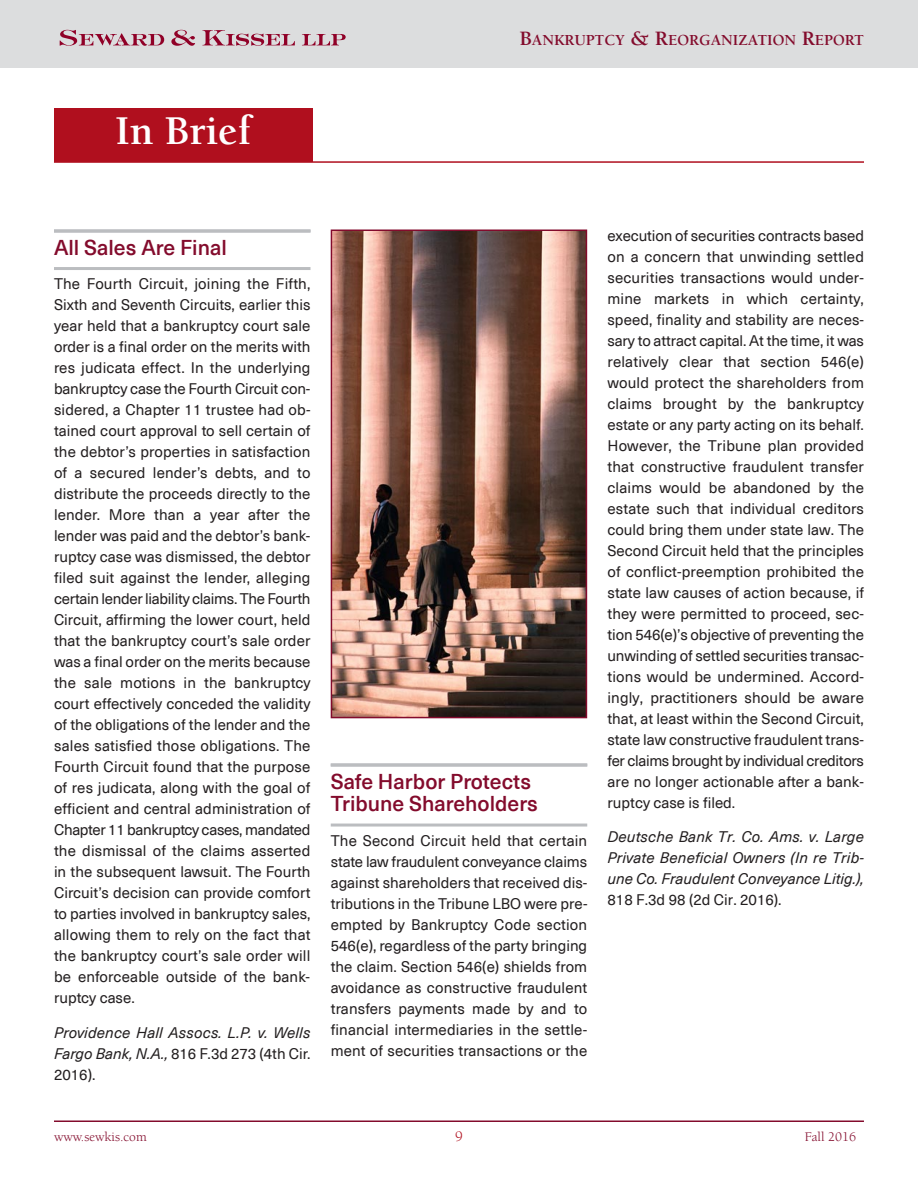
<style>
.page{position:relative;width:918px;height:1188px;background:#fff}
.page>*{position:absolute;margin:0;border:0;box-sizing:border-box;transform-origin:0 0}
.t1{font:700 42px "Berkeley";color:#fff}
.t2{font:500 21px/22.5px "Neue Haas Unica Pro";color:#830b2c}
.t3{font:700 15.75px "Berkeley";color:#830b2c}
.t4{font:15px/21px "Neue Haas Unica Pro";letter-spacing:.005em;color:#231f20;text-align:justify}
.t5{font:italic 15px/21px "Neue Haas Unica Pro";letter-spacing:.01em;color:#231f20;text-align:justify}
.t6{font:15px "Berkeley";color:#b00f1e}
.t7{font:13.5px "Berkeley";color:#830b2c}
.s1{font-size:21px}
.s2{font-style:normal}
</style>
<div class="page">
<div style="left:0;top:0;width:918px;height:68px;background:#dcddde"></div>
<hr style="left:54px;top:230px;width:256px;height:2px;background:#bbbdc0">
<hr style="left:54px;top:267px;width:256px;height:3px;background:#bbbdc0">
<hr style="left:331px;top:764px;width:256px;height:2px;background:#bbbdc0">
<hr style="left:331px;top:824px;width:256px;height:3px;background:#bbbdc0">
<div style="left:54px;top:108px;width:258px;height:54px;background:#b00f1e"></div>
<svg style="left:60px;top:30px;width:104px;height:16px"></svg>
<svg style="left:171px;top:30px;width:24px;height:16px"></svg>
<svg style="left:202px;top:30px;width:93px;height:16px"></svg>
<svg style="left:302px;top:34px;width:44px;height:11px"></svg>
<hr style="left:54px;top:1120px;width:810px;height:2px;background:#830b2c">
<hr style="left:54px;top:161px;width:810px;height:2px;background:#b00f1e">
<img style="left:334px;top:233px;width:250px;height:482px">
<div style="left:331px;top:230px;width:256px;height:488px;border:2px solid #830b2c"></div>
<h1 class="t1" style="left:115px;top:115px;width:137px">In Brief</h1>
<p class="t3" style="left:520px;top:34px;width:346px"><span class="s1">B</span>ANKRUPTCY <span class="s1">&amp; R</span>EORGANIZATION <span class="s1">R</span>EPORT</p>
<h2 class="t2" style="left:54px;top:235px;width:174px">All Sales Are Final</h2>
<p class="t4" style="left:54px;top:272px;width:258px">The Fourth Circuit, joining the Fifth, Sixth and Seventh Circuits, earlier this year held that a bankruptcy court sale order is a final order on the merits with res judicata effect. In the underlying bankruptcy case the Fourth Circuit con&shy;sidered, a Chapter 11 trustee had ob&shy;tained court approval to sell certain of the debtor’s properties in satisfaction of a secured lender’s debts, and to distribute the proceeds directly to the lender. More than a year after the lender was paid and the debtor’s bank&shy;ruptcy case was dismissed, the debtor filed suit against the lender, alleging certain lender liability claims. The Fourth Circuit, affirming the lower court, held that the bankruptcy court’s sale order was a final order on the merits because the sale motions in the bankruptcy court effectively conceded the validity of the obligations of the lender and the sales satisfied those obligations. The Fourth Circuit found that the purpose of res judicata, along with the goal of efficient and central administration of Chapter 11 bankruptcy cases, mandated the dismissal of the claims asserted in the subsequent lawsuit. The Fourth Circuit’s decision can provide comfort to parties involved in bankruptcy sales, allowing them to rely on the fact that the bankruptcy court’s sale order will be enforceable outside of the bank&shy;ruptcy case.</p>
<p class="t5" style="left:54px;top:1021px;width:258px">Providence Hall Assocs. L.P. v. Wells Fargo Bank, N.A., <span class="s2">816 F.3d 273 (4th Cir.<br>2016).</span></p>
<h2 class="t2" style="left:331px;top:769px;width:209px">Safe Harbor Protects<br>Tribune Shareholders</h2>
<p class="t4" style="left:331px;top:829px;width:258px">The Second Circuit held that certain state law fraudulent conveyance claims against shareholders that received dis&shy;tributions in the Tribune LBO were pre&shy;empted by Bankruptcy Code section 546(e), regardless of the party bringing the claim. Section 546(e) shields from avoidance as constructive fraudulent transfers payments made by and to financial intermediaries in the settle&shy;ment of securities transactions or the</p>
<p class="t4" style="left:608px;top:224px;width:258px">execution of securities contracts based on a concern that unwinding settled securities transactions would under&shy;mine markets in which certainty, speed, finality and stability are neces&shy;sary to attract capital. At the time, it was relatively clear that section 546(e) would protect the shareholders from claims brought by the bankruptcy estate or any party acting on its behalf.<br>However, the Tribune plan provided that constructive fraudulent transfer claims would be abandoned by the estate such that individual creditors could bring them under state law. The Second Circuit held that the principles of conflict-preemption prohibited the state law causes of action because, if they were permitted to proceed, sec&shy;tion 546(e)’s objective of preventing the unwinding of settled securities transac&shy;tions would be undermined. Accord&shy;ingly, practitioners should be aware that, at least within the Second Circuit, state law constructive fraudulent trans&shy;fer claims brought by individual creditors are no longer actionable after a bank&shy;ruptcy case is filed.</p>
<p class="t5" style="left:608px;top:826px;width:258px">Deutsche Bank Tr. Co. Ams. v. Large Private Beneficial Owners (In re Trib&shy;une Co. Fraudulent Conveyance Litig.),</p>
<p class="t4" style="left:608px;top:889px;width:176px">818 F.3d 98 (2d Cir. 2016).</p>
<p class="t7" style="left:54px;top:1131px;width:94px">www.sewkis.com</p>
<p class="t6" style="left:455px;top:1130px;width:9px">9</p>
<p class="t7" style="left:805px;top:1131px;width:53px">Fall 2016</p>
</div>
